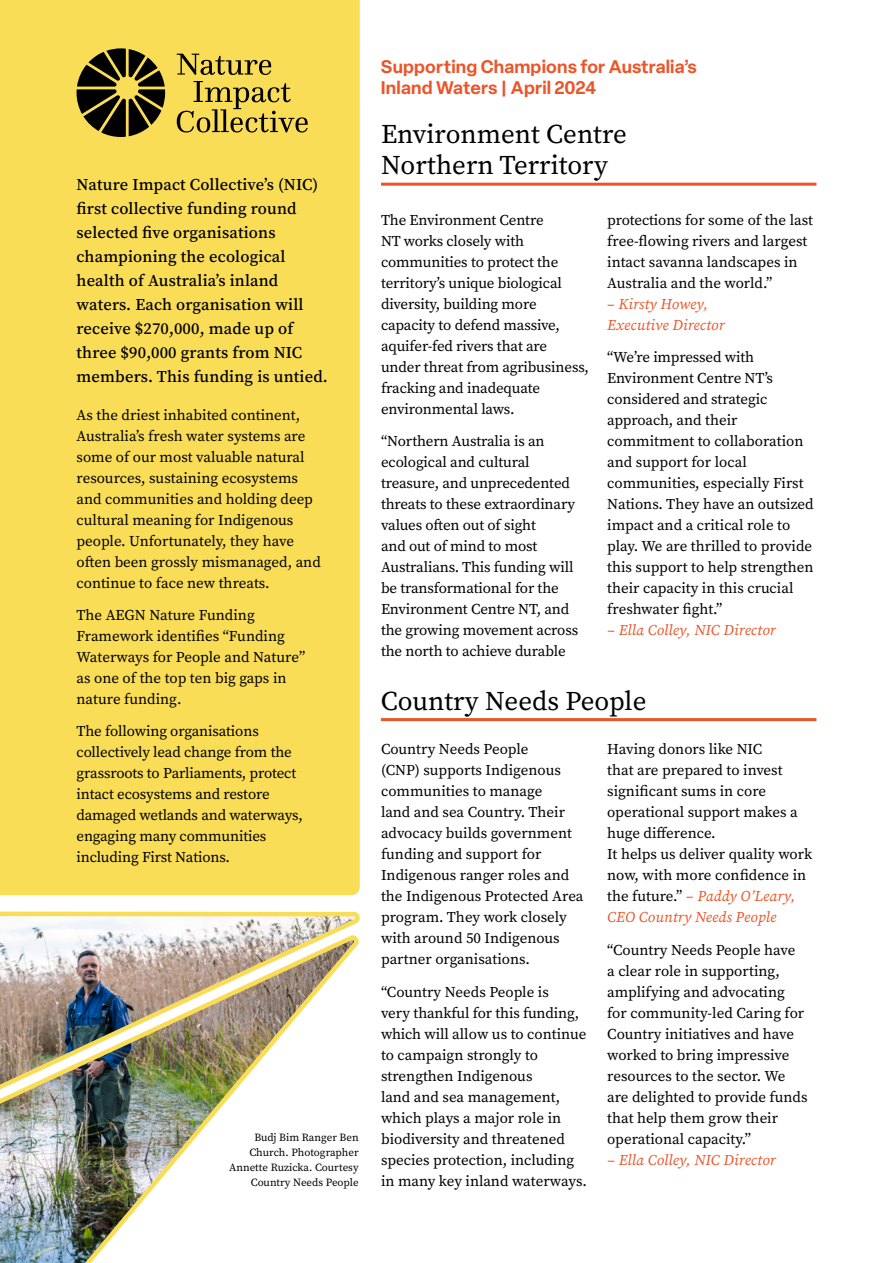
<style>
.page{position:relative;width:893px;height:1263px;background:#fff}
.page>*{position:absolute;margin:0;border:0;box-sizing:border-box;transform-origin:0 0}
.t1{font:27px/31.5px "Source Serif Variable";color:#000}
.Paragraph_Title{font:600 18px/21px "Elza";letter-spacing:.01em;color:#eb5529}
.Emphasis{font:16.5px/24px "Source Serif Variable";letter-spacing:.01em;color:#000}
.Paragraph{font:15px/21px "Source Serif Variable";letter-spacing:-.01em;color:#000}
.Paragraph-2{font:italic 15px/21px "Source Serif Variable";letter-spacing:.01em;color:#eb5529}
.t2{font:10.95px/15.1px "Source Serif Variable";color:#000;text-align:right}
.s1{font-style:normal}
.s2{font-style:italic;color:#eb5529}
</style>
<div class="page">
<div style="left:0;top:0;width:360px;height:895px;background:#fadd57"></div>
<svg style="left:77px;top:48px;width:88px;height:89px;background:#655923"></svg>
<svg style="left:177px;top:54px;width:94px;height:21px;background:#b6a13f"></svg>
<svg style="left:177px;top:81px;width:131px;height:52px;background:#c9b246"></svg>
<hr style="left:381px;top:183px;width:435px;height:3px;background:#eb5529">
<hr style="left:381px;top:718px;width:435px;height:3px;background:#eb5529">
<svg style="left:0;top:911px;width:360px;height:21px"></svg>
<img style="left:0;top:932px;width:359px;height:331px">
<p class="Emphasis" style="left:77px;top:173px;width:253px">Nature Impact Collective’s (NIC) first collective funding round selected five organisations championing the ecological health of Australia’s inland waters. Each organisation will receive $270,000, made up of three $90,000 grants from NIC members. This funding is untied.</p>
<p class="Paragraph" style="left:77px;top:405px;width:246px">As the driest inhabited continent, Australia’s fresh water systems are some of our most valuable natural resources, sustaining ecosystems and communities and holding deep cultural meaning for Indigenous people. Unfortunately, they have often been grossly mismanaged, and continue to face new threats.</p>
<p class="Paragraph" style="left:77px;top:605px;width:230px">The AEGN Nature Funding<br>Framework identifies “Funding<br>Waterways for People and Nature” as one of the top ten big gaps in nature funding.</p>
<p class="Paragraph" style="left:77px;top:721px;width:228px">The following organisations collectively lead change from the grassroots to Parliaments, protect intact ecosystems and restore damaged wetlands and waterways, engaging many communities including First Nations.</p>
<p class="t2" style="left:229px;top:1130px;width:131px">Budj Bim Ranger Ben<br>Church. Photographer<br>Annette Ruzicka. Courtesy<br>Country Needs People</p>
<p class="Paragraph_Title" style="left:381px;top:56px;width:317px">Supporting Champions for Australia’s<br>Inland Waters | April 2024</p>
<h3 class="t1" style="left:381px;top:118px;width:247px">Environment Centre<br>Northern Territory</h3>
<p class="Paragraph" style="left:381px;top:209px;width:209px">The Environment Centre<br>NT works closely with communities to protect the territory’s unique biological diversity, building more capacity to defend massive, aquifer-fed rivers that are under threat from agribusiness, fracking and inadequate environmental laws.</p>
<p class="Paragraph" style="left:381px;top:430px;width:199px">“Northern Australia is an ecological and cultural treasure, and unprecedented threats to these extraordinary values often out of sight<br>and out of mind to most<br>Australians. This funding will be transformational for the<br>Environment Centre NT, and the growing movement across the north to achieve durable</p>
<p class="Paragraph" style="left:607px;top:209px;width:207px">protections for some of the last free-flowing rivers and largest intact savanna landscapes in<br>Australia and the world.”</p>
<p class="Paragraph-2" style="left:607px;top:293px;width:119px"><span class="s1">–</span> Kirsty Howey,<br>Executive Director</p>
<p class="Paragraph" style="left:607px;top:346px;width:208px">“We’re impressed with<br>Environment Centre NT’s considered and strategic approach, and their commitment to collaboration and support for local communities, especially First<br>Nations. They have an outsized impact and a critical role to play. We are thrilled to provide this support to help strengthen their capacity in this crucial freshwater fight.”</p>
<p class="Paragraph-2" style="left:607px;top:619px;width:170px">– Ella Colley, NIC Director</p>
<h3 class="t1" style="left:381px;top:685px;width:267px">Country Needs People</h3>
<p class="Paragraph" style="left:381px;top:739px;width:204px">Country Needs People<br>(CNP) supports Indigenous communities to manage<br>land and sea Country. Their advocacy builds government funding and support for<br>Indigenous ranger roles and the Indigenous Protected Area program. They work closely with around 50 Indigenous partner organisations.</p>
<p class="Paragraph" style="left:381px;top:981px;width:207px">“Country Needs People is<br>very thankful for this funding, which will allow us to continue to campaign strongly to strengthen Indigenous<br>land and sea management, which plays a major role in biodiversity and threatened species protection, including in many key inland waterways.</p>
<p class="Paragraph" style="left:607px;top:739px;width:206px">Having donors like NIC<br>that are prepared to invest significant sums in core operational support makes a huge difference.<br>It helps us deliver quality work now, with more confidence in the future.” <span class="s2">– Paddy O’Leary,<br>CEO Country Needs People</span></p>
<p class="Paragraph" style="left:607px;top:939px;width:202px">“Country Needs People have<br>a clear role in supporting, amplifying and advocating for community-led Caring for<br>Country initiatives and have worked to bring impressive resources to the sector. We are delighted to provide funds that help them grow their operational capacity.”</p>
<p class="Paragraph-2" style="left:607px;top:1149px;width:170px">– Ella Colley, NIC Director</p>
</div>
